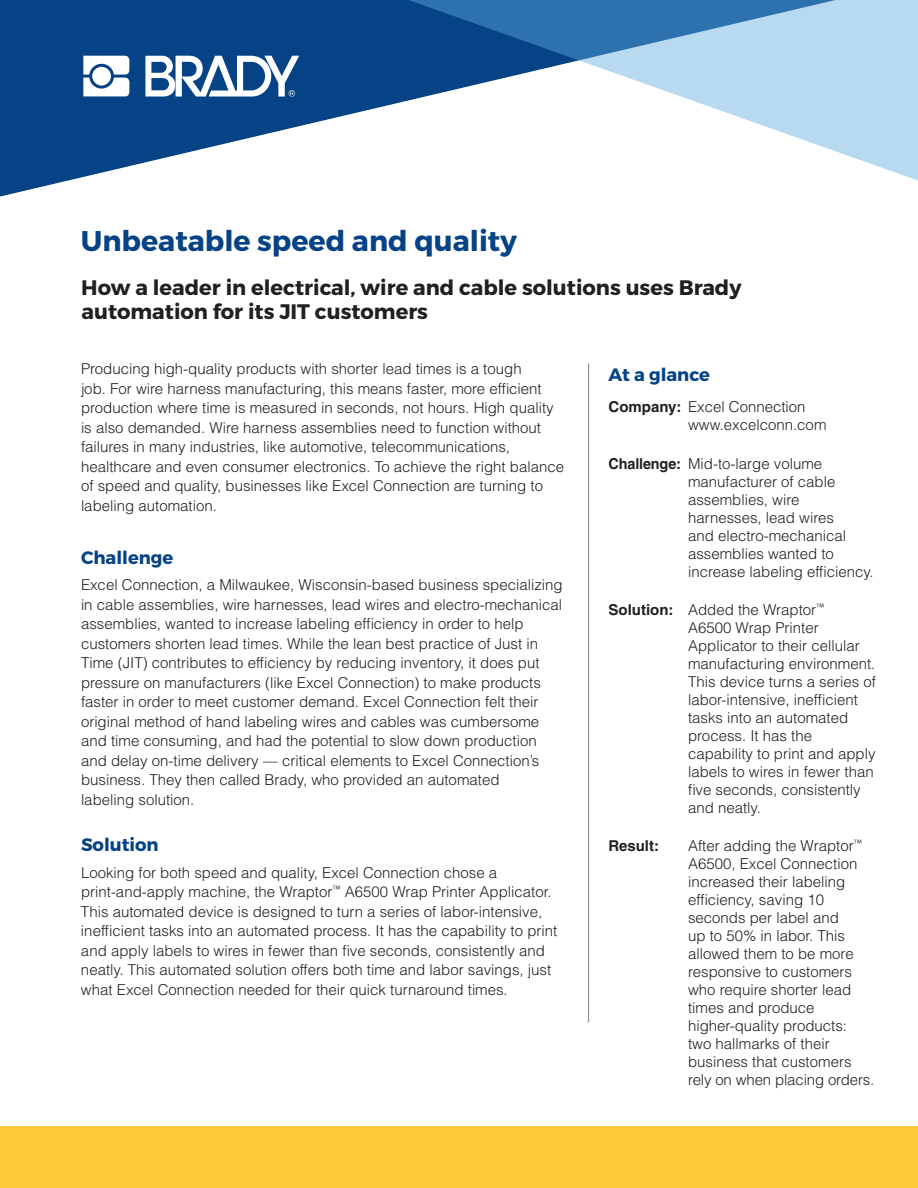
<style>
.page{position:relative;width:918px;height:1188px;background:#fff}
.page>*{position:absolute;margin:0;border:0;box-sizing:border-box;transform-origin:0 0}
.t1{font:700 28.5px "Montserrat";color:#054286}
.t2{font:700 21px/24px "Montserrat";color:#231f20}
.t3{font:700 18px "Montserrat";color:#054286}
.t4{font:300 15px/18px "Helvetica LT Std";color:#231f20}
.t5{font:700 15px "Helvetica LT Std";color:#231f20}
.s1{font-weight:700}
</style>
<div class="page">
<svg style="left:0;top:0;width:219px;height:197px;background:#2b5e98"></svg>
<svg style="left:219px;top:0;width:699px;height:181px"></svg>
<div style="left:0;top:1126px;width:918px;height:62px;background:#ffc938"></div>
<svg style="left:83px;top:56px;width:46px;height:40px"></svg>
<div style="left:92px;top:67px;width:19px;height:19px;background:#fff;border-radius:50%"></div>
<svg style="left:145px;top:56px;width:154px;height:41px"></svg>
<hr style="left:588px;top:364px;width:1px;height:658px;background:#80838a">
<h1 class="t1" style="left:81px;top:223px;width:438px">Unbeatable speed and quality</h1>
<h2 class="t2" style="left:81px;top:276px;width:662px">How a leader in electrical, wire and cable solutions uses Brady automation for its JIT customers</h2>
<p class="t4" style="left:81px;top:359px;width:485px;line-height:19.5px">Producing high-quality products with shorter lead times is a tough<br>job. For wire harness manufacturing, this means faster, more efficient production where time is measured in seconds, not hours. High quality is also demanded. Wire harness assemblies need to function without failures in many industries, like automotive, telecommunications, healthcare and even consumer electronics. To achieve the right balance of speed and quality, businesses like Excel Connection are turning to labeling automation.</p>
<p class="t3" style="left:81px;top:546px;width:94px">Challenge</p>
<p class="t4" style="left:81px;top:575px;width:483px;line-height:19.5px">Excel Connection, a Milwaukee, Wisconsin-based business specializing in cable assemblies, wire harnesses, lead wires and electro-mechanical assemblies, wanted to increase labeling efficiency in order to help customers shorten lead times. While the lean best practice of Just in Time (JIT) contributes to efficiency by reducing inventory, it does put pressure on manufacturers (like Excel Connection) to make products faster in order to meet customer demand. Excel Connection felt their original method of hand labeling wires and cables was cumbersome and time consuming, and had the potential to slow down production and delay on-time delivery — critical elements to Excel Connection’s business. They then called Brady, who provided an automated<br>labeling solution.</p>
<p class="t3" style="left:81px;top:834px;width:79px">Solution</p>
<p class="t4" style="left:81px;top:862px;width:478px;line-height:19.5px">Looking for both speed and quality, Excel Connection chose a print-and-apply machine, the Wraptor<sup>™</sup> A6500 Wrap Printer Applicator.<br>This automated device is designed to turn a series of labor-intensive, inefficient tasks into an automated process. It has the capability to print and apply labels to wires in fewer than five seconds, consistently and neatly. This automated solution offers both time and labor savings, just what Excel Connection needed for their quick turnaround times.</p>
<p class="t3" style="left:609px;top:363px;width:103px">At a glance</p>
<p class="t4" style="left:688px;top:398px;width:140px;text-indent:-80px"><span class="s1">Company:</span> Excel Connection www.excelconn.com</p>
<p class="t4" style="left:688px;top:454px;width:187px;text-indent:-79px"><span class="s1">Challenge:</span> Mid-to-large volume manufacturer of cable assemblies, wire harnesses, lead wires<br>and electro-mechanical assemblies wanted to increase labeling efficiency.</p>
<p class="t4" style="left:688px;top:600px;width:189px;text-indent:-79px"><span class="s1">Solution:</span> Added the Wraptor<sup>™<br></sup>A6500 Wrap Printer<br>Applicator to their cellular manufacturing environment.<br>This device turns a series of labor-intensive, inefficient tasks into an automated process. It has the capability to print and apply labels to wires in fewer than five seconds, consistently and neatly.</p>
<p class="t5" style="left:609px;top:837px;width:52px">Result:</p>
<p class="t4" style="left:688px;top:837px;width:188px">After adding the Wraptor<sup>™<br></sup>A6500, Excel Connection increased their labeling efficiency, saving 10 seconds per label and<br>up to 50% in labor. This allowed them to be more responsive to customers who require shorter lead times and produce higher-quality products:<br>two hallmarks of their business that customers rely on when placing orders.</p>
</div>
